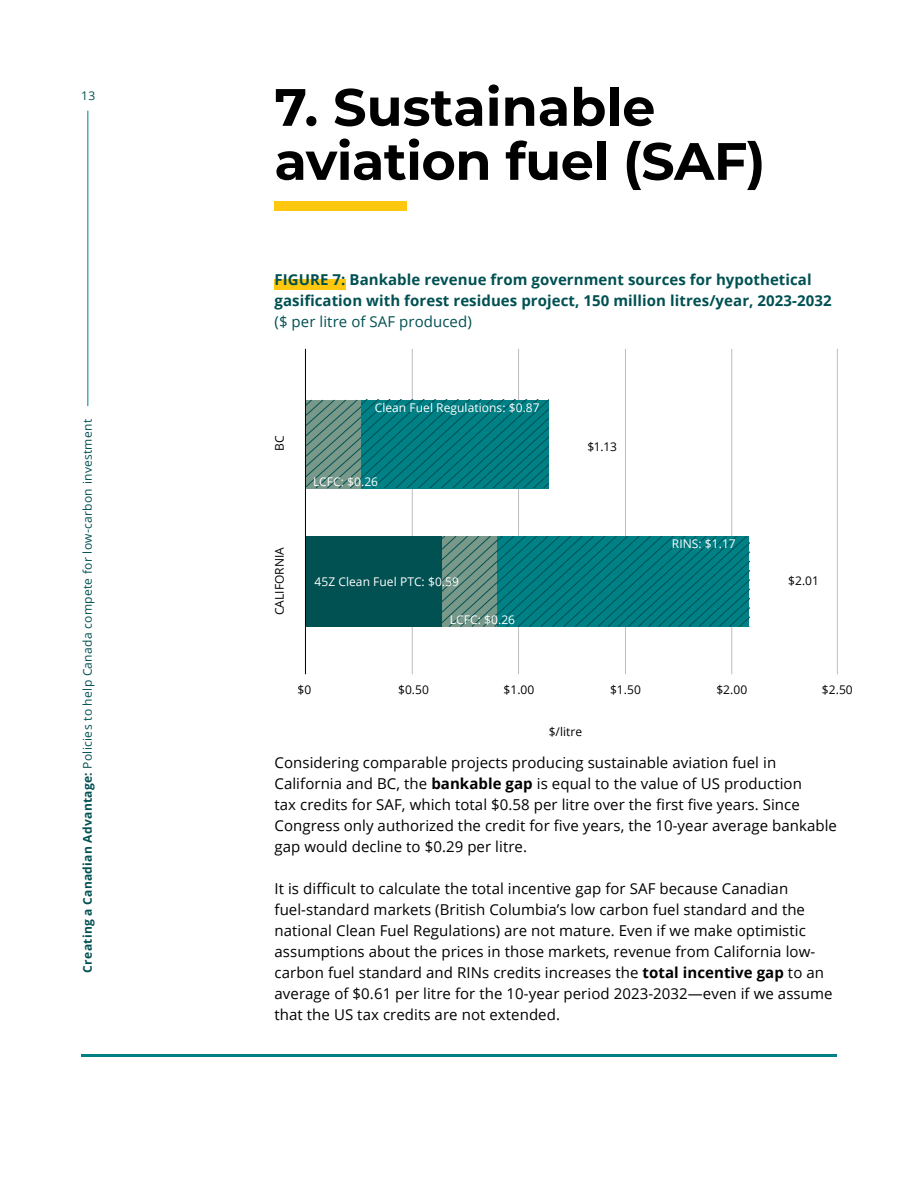
<style>
.page{position:relative;width:918px;height:1188px;background:#fff}
.page>*{position:absolute;margin:0;border:0;box-sizing:border-box;transform-origin:0 0}
.t1{font:700 52.5px/54px "Montserrat";letter-spacing:-.01em;color:#000}
.t2{font:15px/21px "Open Sans";letter-spacing:.005em;color:#000}
.t3{font:700 15px/21px "Open Sans";letter-spacing:.005em;color:#015052}
.t4{font:15px "Open Sans";letter-spacing:.005em;color:#015052}
.t5{font:12px "Open Sans";letter-spacing:.025em;color:#015052}
.t6{font:12px "Open Sans";letter-spacing:.005em;color:#fff}
.t7{font:12px "Open Sans";letter-spacing:.005em;color:#000}
.s1{font-weight:700}
</style>
<div class="page">
<hr style="left:87px;top:111px;width:1px;height:295px;background:#008080">
<hr style="left:81px;top:1054px;width:756px;height:2px;background:#008186">
<div style="left:274px;top:279px;width:72px;height:11px;background:#ffc70e"></div>
<div style="left:274px;top:201px;width:133px;height:9px;background:#ffc70e"></div>
<hr style="left:412px;top:349px;width:1px;height:325px;background:#bcbec0">
<hr style="left:518px;top:349px;width:1px;height:325px;background:#bcbec0">
<hr style="left:837px;top:349px;width:1px;height:325px;background:#bcbec0">
<hr style="left:731px;top:349px;width:1px;height:325px;background:#bcbec0">
<hr style="left:625px;top:349px;width:1px;height:325px;background:#bcbec0">
<div style="left:305px;top:536px;width:137px;height:91px;background:#015052"></div>
<svg style="left:306px;top:400px;width:243px;height:88px;background:#177e7f"></svg>
<hr style="left:305px;top:349px;width:1px;height:325px;background:#000">
<svg style="left:442px;top:536px;width:307px;height:91px;background:#127e7f"></svg>
<p class="t5" style="left:81px;top:88px;width:16px">13</p>
<p class="t5" style="left:79px;top:973px;width:555px;rotate:-90deg"><span class="s1">Creating a Canadian Advantage:</span> Policies to help Canada compete for low-carbon investment</p>
<h1 class="t1" style="left:274px;top:78px;width:492px">7. Sustainable aviation fuel (SAF)</h1>
<p class="t3" style="left:274px;top:269px;width:559px">FIGURE 7: Bankable revenue from government sources for hypothetical gasification with forest residues project, 150 million litres/year, 2023-2032</p>
<p class="t4" style="left:274px;top:311px;width:199px">($ per litre of SAF produced)</p>
<p class="t7" style="left:271px;top:451px;width:17px;rotate:-90deg">BC</p>
<p class="t7" style="left:271px;top:615px;width:70px;rotate:-90deg">CALIFORNIA</p>
<p class="t6" style="left:375px;top:399px;width:167px">Clean Fuel Regulations: $0.87</p>
<p class="t6" style="left:313px;top:473px;width:67px">LCFC: $0.26</p>
<p class="t6" style="left:315px;top:573px;width:146px">45Z Clean Fuel PTC: $0.59</p>
<p class="t6" style="left:450px;top:611px;width:67px">LCFC: $0.26</p>
<p class="t7" style="left:587px;top:438px;width:31px">$1.13</p>
<p class="t6" style="left:672px;top:535px;width:65px">RINS: $1.17</p>
<p class="t7" style="left:788px;top:572px;width:32px">$2.01</p>
<p class="t7" style="left:298px;top:681px;width:15px">$0</p>
<p class="t7" style="left:398px;top:681px;width:32px">$0.50</p>
<p class="t7" style="left:503px;top:681px;width:32px">$1.00</p>
<p class="t7" style="left:716px;top:681px;width:32px">$2.00</p>
<p class="t7" style="left:822px;top:681px;width:32px">$2.50</p>
<p class="t7" style="left:610px;top:681px;width:32px">$1.50</p>
<p class="t7" style="left:549px;top:724px;width:35px">$/litre</p>
<p class="t2" style="left:274px;top:752px;width:564px">Considering comparable projects producing sustainable aviation fuel in California and BC, the <span class="s1">bankable gap</span> is equal to the value of US production<br>tax credits for SAF, which total $0.58 per litre over the first five years. Since Congress only authorized the credit for five years, the 10-year average bankable gap would decline to $0.29 per litre.</p>
<p class="t2" style="left:275px;top:878px;width:560px">It is difficult to calculate the total incentive gap for SAF because Canadian fuel-standard markets (British Columbia’s low carbon fuel standard and the national Clean Fuel Regulations) are not mature. Even if we make optimistic assumptions about the prices in those markets, revenue from California low&shy;carbon fuel standard and RINs credits increases the <span class="s1">total incentive gap</span> to an average of $0.61 per litre for the 10-year period 2023-2032—even if we assume that the US tax credits are not extended.</p>
</div>
